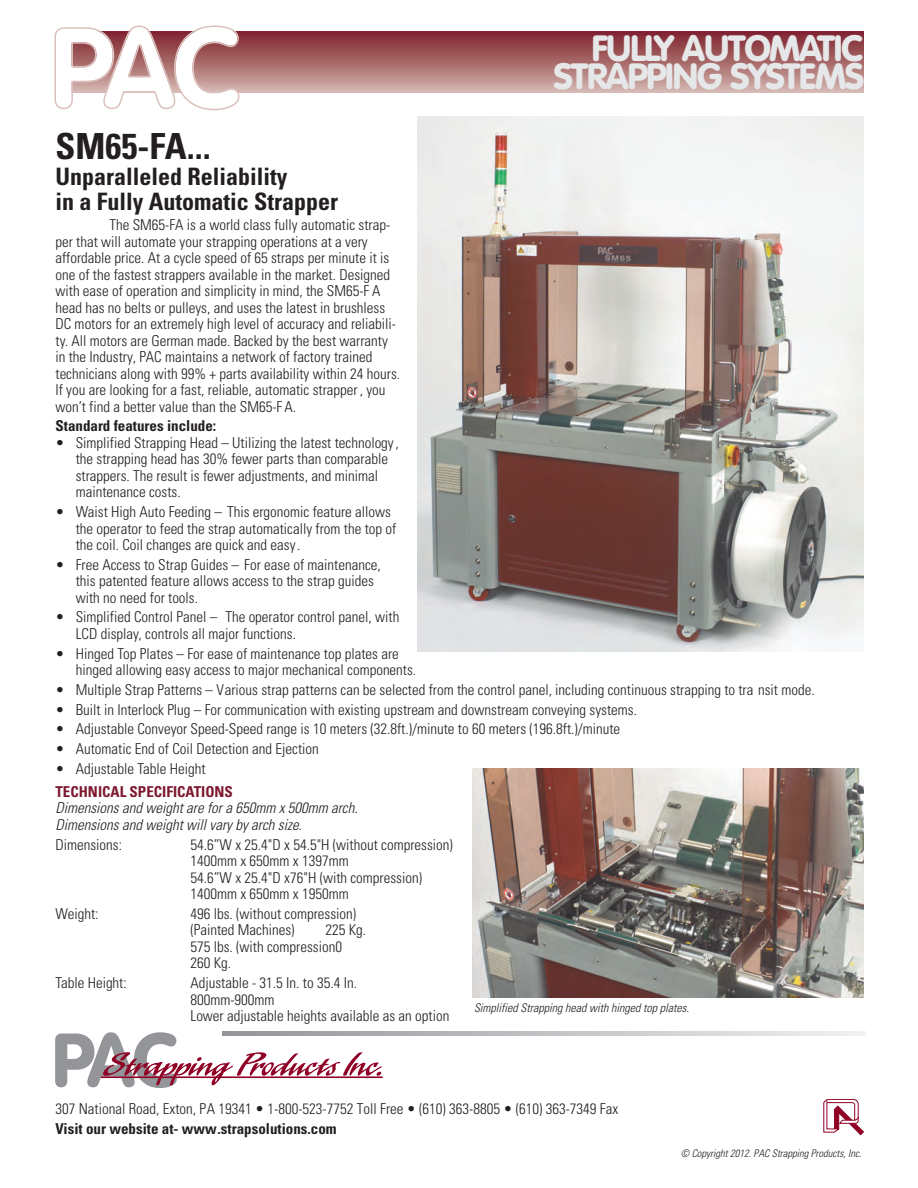
<style>
.page{position:relative;width:918px;height:1188px;background:#fff}
.page>*{position:absolute;margin:0;border:0;box-sizing:border-box;transform-origin:0 0}
.t1{font:900 36px/28.5px "VAG Rounded";letter-spacing:-.035em;color:#e6e7e9;text-align:right}
.t2{font:700 condensed 36px "Univers";color:#231f20}
.t3{font:700 condensed 24px/25.5px "Univers";color:#231f20}
.t4{font:300 condensed 15px/16.5px "Univers";color:#231f20}
.t5{font:italic 300 condensed 15px/16.5px "Univers";color:#231f20}
.t6{font:700 condensed 15px "Univers";color:#231f20}
.t7{font:700 condensed 15px "Univers";color:#7d192f}
.t8{font:italic 300 condensed 12px "Univers";color:#231f20}
.t9{font:italic 300 condensed 10.5px "Univers";color:#231f20}
</style>
<div class="page">
<div style="left:66px;top:32px;width:798px;height:60px;background:linear-gradient(to bottom,#7e222b,#d1b1aa)"></div>
<svg style="left:382px;top:1032px;width:483px;height:3px"></svg>
<svg style="left:824px;top:1099px;width:40px;height:36px"></svg>
<svg style="left:55px;top:1032px;width:327px;height:56px"></svg>
<hr style="left:101px;top:1077px;width:282px;height:1px;background:#900126">
<svg style="left:54px;top:26px;width:186px;height:84px"></svg>
<img style="left:418px;top:117px;width:446px;height:535px">
<img style="left:472px;top:768px;width:392px;height:230px">
<h1 class="t1" style="left:554px;top:37px;width:312px">FULLY AUTOMATIC<br>STRAPPING SYSTEMS</h1>
<h1 class="t2" style="left:56px;top:124px;width:157px">SM65-FA...</h1>
<h2 class="t3" style="left:56px;top:163px;width:284px">Unparalleled Reliability<br>in a Fully Automatic Strapper</h2>
<p class="t4" style="left:56px;top:217px;width:346px;text-indent:54px">The SM65-FA is a world class fully automatic strap&shy;per that will automate your strapping operations at a very affordable price. At a cycle speed of 65 straps per minute it is one of the fastest strappers available in the market. Designed with ease of operation and simplicity in mind, the SM65-F A head has no belts or pulleys, and uses the latest in brushless DC motors for an extremely high level of accuracy and reliabili&shy;ty. All motors are German made. Backed by the best warranty in the Industry, PAC maintains a network of factory trained technicians along with 99% + parts availability within 24 hours.<br>If you are looking for a fast, reliable, automatic strapper , you won’t find a better value than the SM65-F A.</p>
<p class="t6" style="left:56px;top:417px;width:162px">Standard features include:</p>
<p class="t4" style="left:76px;top:434px;width:324px;text-indent:-20px">• Simplified Strapping Head – Utilizing the latest technology, the strapping head has 30% fewer parts than comparable strappers. The result is fewer adjustments, and minimal maintenance costs.</p>
<p class="t4" style="left:76px;top:503px;width:322px;text-indent:-20px">• Waist High Auto Feeding – This ergonomic feature allows the operator to feed the strap automatically from the top of the coil. Coil changes are quick and easy.</p>
<p class="t4" style="left:76px;top:556px;width:307px;text-indent:-20px">• Free Access to Strap Guides – For ease of maintenance, this patented feature allows access to the strap guides with no need for tools.</p>
<p class="t4" style="left:76px;top:609px;width:325px;text-indent:-20px">• Simplified Control Panel – The operator control panel, with<br>LCD display, controls all major functions.</p>
<p class="t4" style="left:76px;top:645px;width:342px;text-indent:-20px">• Hinged Top Plates – For ease of maintenance top plates are hinged allowing easy access to major mechanical components.</p>
<p class="t4" style="left:56px;top:681px;width:761px">• Multiple Strap Patterns – Various strap patterns can be selected from the control panel, including continuous strapping to tra nsit mode.</p>
<p class="t4" style="left:56px;top:701px;width:583px">• Built in Interlock Plug – For communication with existing upstream and downstream conveying systems.</p>
<p class="t4" style="left:56px;top:721px;width:566px">• Adjustable Conveyor Speed-Speed range is 10 meters (32.8ft.)/minute to 60 meters (196.8ft.)/minute</p>
<p class="t4" style="left:56px;top:741px;width:265px">• Automatic End of Coil Detection and Ejection</p>
<p class="t4" style="left:56px;top:760px;width:152px">• Adjustable Table Height</p>
<p class="t7" style="left:56px;top:782px;width:179px">TECHNICAL SPECIFICATIONS</p>
<p class="t5" style="left:56px;top:800px;width:308px">Dimensionsandweightarefora650mm x500mm arch.<br>Dimensionsandweightwillvarybyarchsize.</p>
<p class="t4" style="left:56px;top:836px;width:68px">Dimensions:</p>
<p class="t4" style="left:190px;top:836px;width:264px">54.6”W x 25.4"D x 54.5"H (without compression)<br>1400mm x 650mm x 1397mm<br>54.6”W x 25.4"D x76"H (with compression)<br>1400mm x 650mm x 1950mm</p>
<p class="t4" style="left:56px;top:905px;width:45px">Weight:</p>
<p class="t4" style="left:190px;top:905px;width:167px">496 lbs. (without compression) (Painted Machines)</p>
<p class="t4" style="left:190px;top:922px;width:177px;text-indent:135px">225 Kg.<br>575 lbs. (with compression0<br>260 Kg.</p>
<p class="t4" style="left:56px;top:975px;width:73px">Table Height:</p>
<p class="t4" style="left:190px;top:975px;width:260px">Adjustable - 31.5 In. to 35.4 In.<br>800mm-900mm<br>Lower adjustable heights available as an option</p>
<p class="t8" style="left:474px;top:1001px;width:220px">SimplifiedStrappingheadwithhingedtopplates.</p>
<p class="t4" style="left:56px;top:1100px;width:564px">307 National Road, Exton, PA 19341 • 1-800-523-7752 Toll Free • (610) 363-8805 • (610) 363-7349 Fax</p>
<p class="t6" style="left:56px;top:1119px;width:283px">Visit our website at- www.strapsolutions.com</p>
<p class="t9" style="left:681px;top:1147px;width:185px">© Copyright2012.PAC StrappingProducts,Inc.</p>
</div>
